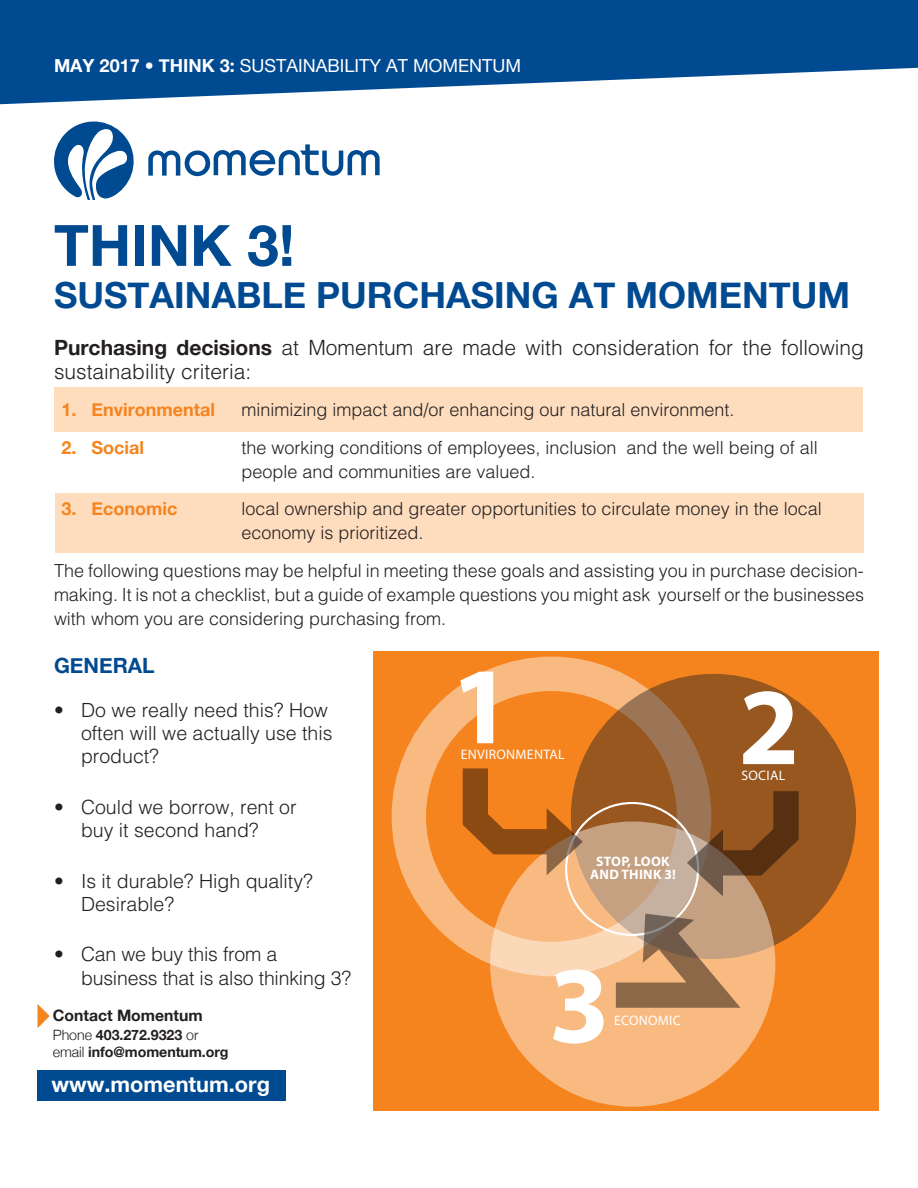
<style>
.page{position:relative;width:918px;height:1188px;background:#fff}
.page>*{position:absolute;margin:0;border:0;box-sizing:border-box;transform-origin:0 0}
.t1{font:700 110.25px "Myriad Pro";color:#fff}
.t2{font:700 57px "Helvetica Neue";color:#004a91}
.t3{font:700 36px "Helvetica Neue";color:#004a91}
.M_Sub_head{font:700 21.75px "Helvetica Neue";color:#fff}
.M_story_base_copy_st{font:300 21px/24px "Helvetica";color:#231f20}
.M_story_base_copy_st-2{font:700 21px "Helvetica Neue";color:#004a91}
.t4{font:300 19.5px/23.4px "Helvetica";color:#231f20}
.M_story_base_copy_st-3{font:300 18px/24px "Helvetica";color:#231f20}
.M_Sub_head-2{font:18px "Helvetica Neue";color:#fff}
.t5{font:700 18px "Helvetica Neue";color:#f5841f}
.M_Sub_head-3{font:700 15.75px "Helvetica Neue";color:#231f20}
.body_copy{font:700 14.25px "Helvetica Neue";letter-spacing:-.005em;color:#231f20}
.t6{font:13.8px "Myriad Pro";letter-spacing:.02em;color:#fff}
.t7{font:700 13.8px/13.8px "Myriad Pro";letter-spacing:.02em;color:#fff;text-align:center}
.s1{font-weight:700}
.s2{font-family:"Helvetica Neue";font-weight:700}
.s3{font-weight:300}
</style>
<div class="page">
<div style="left:56px;top:494px;width:808px;height:59px;background:#feddbe"></div>
<div style="left:55px;top:388px;width:808px;height:44px;background:#feddbe"></div>
<svg style="left:0;top:0;width:918px;height:104px;fill:#004a91"></svg>
<svg style="left:148px;top:144px;width:232px;height:33px"></svg>
<svg style="left:54px;top:122px;width:80px;height:78px"></svg>
<div style="left:38px;top:1070px;width:248px;height:30px;background:#004a91"></div>
<svg style="left:38px;top:1004px;width:12px;height:24px"></svg>
<div style="left:374px;top:651px;width:505px;height:460px;background:#f5841f"></div>
<div style="left:392px;top:657px;width:319px;height:319px;border:34px solid #fff;border-radius:50%"></div>
<svg style="left:571px;top:674px;width:285px;height:285px;background:#995b27"></svg>
<svg style="left:490px;top:822px;width:285px;height:285px;background:#edb787"></svg>
<svg style="left:462px;top:767px;width:122px;height:108px"></svg>
<svg style="left:685px;top:790px;width:115px;height:106px;background:#8b5c35"></svg>
<svg style="left:614px;top:912px;width:128px;height:97px;background:#b9916e"></svg>
<p class="M_Sub_head-2" style="left:54px;top:54px;width:469px"><span class="s1">MAY 2017 • THINK 3:</span> SUSTAINABILITY AT MOMENTUM</p>
<p class="t2" style="left:54px;top:210px;width:242px">THINK 3!</p>
<p class="t3" style="left:54px;top:273px;width:798px">SUSTAINABLE PURCHASING AT MOMENTUM</p>
<p class="M_story_base_copy_st" style="left:54px;top:335px;width:812px"><span class="s2">Purchasing decisions</span> at Momentum are made with consideration for the following sustainability criteria:</p>
<p class="t5" style="left:62px;top:399px;width:155px">1. Environmental</p>
<p class="M_story_base_copy_st-3" style="left:242px;top:398px;width:495px">minimizing impact and/or enhancing our natural environment.</p>
<p class="t5" style="left:62px;top:436px;width:84px">2. Social</p>
<p class="M_story_base_copy_st-3" style="left:241px;top:435px;width:578px">the working conditions of employees, inclusion and the well being of all people and communities are valued.</p>
<p class="t5" style="left:62px;top:498px;width:117px">3. Economic</p>
<p class="M_story_base_copy_st-3" style="left:241px;top:497px;width:582px">local ownership and greater opportunities to circulate money in the local economy is prioritized.</p>
<p class="M_story_base_copy_st-3" style="left:54px;top:558px;width:812px;text-align:justify">The following questions may be helpful in meeting these goals and assisting you in purchase decision&shy;making. It is not a checklist, but a guide of example questions you might ask yourself or the businesses with whom you are considering purchasing from.</p>
<p class="M_story_base_copy_st-2" style="left:54px;top:652px;width:102px">GENERAL</p>
<p class="t4" style="left:81px;top:698px;width:253px;text-indent:-27px">• Do we really need this? How often will we actually use this product?</p>
<p class="t4" style="left:54px;top:795px;width:244px;text-align:center">• Could we borrow, rent or buy it second hand?</p>
<p class="t4" style="left:81px;top:869px;width:233px;text-indent:-27px">• Is it durable? High quality?<br>Desirable?</p>
<p class="t4" style="left:81px;top:943px;width:272px;text-indent:-27px">• Can we buy this from a business that is also thinking 3?</p>
<p class="M_Sub_head-3" style="left:53px;top:1006px;width:151px">Contact Momentum</p>
<p class="body_copy" style="left:53px;top:1026px;width:147px"><span class="s3">Phone</span> 403.272.9323 <span class="s3">or</span></p>
<p class="body_copy" style="left:53px;top:1044px;width:177px"><span class="s3">email</span> info@momentum.org</p>
<p class="M_Sub_head" style="left:51px;top:1070px;width:220px">www.momentum.org</p>
<p class="t1" style="left:451px;top:634px;width:63px">1</p>
<p class="t6" style="left:461px;top:746px;width:105px">ENVIRONMENTAL</p>
<p class="t1" style="left:738px;top:655px;width:63px">2</p>
<p class="t6" style="left:741px;top:767px;width:45px">SOCIAL</p>
<p class="t7" style="left:590px;top:854px;width:87px">STOP, LOOK<br>AND THINK 3!</p>
<p class="t1" style="left:549px;top:933px;width:63px">3</p>
<p class="t6" style="left:614px;top:1012px;width:68px">ECONOMIC</p>
</div>
